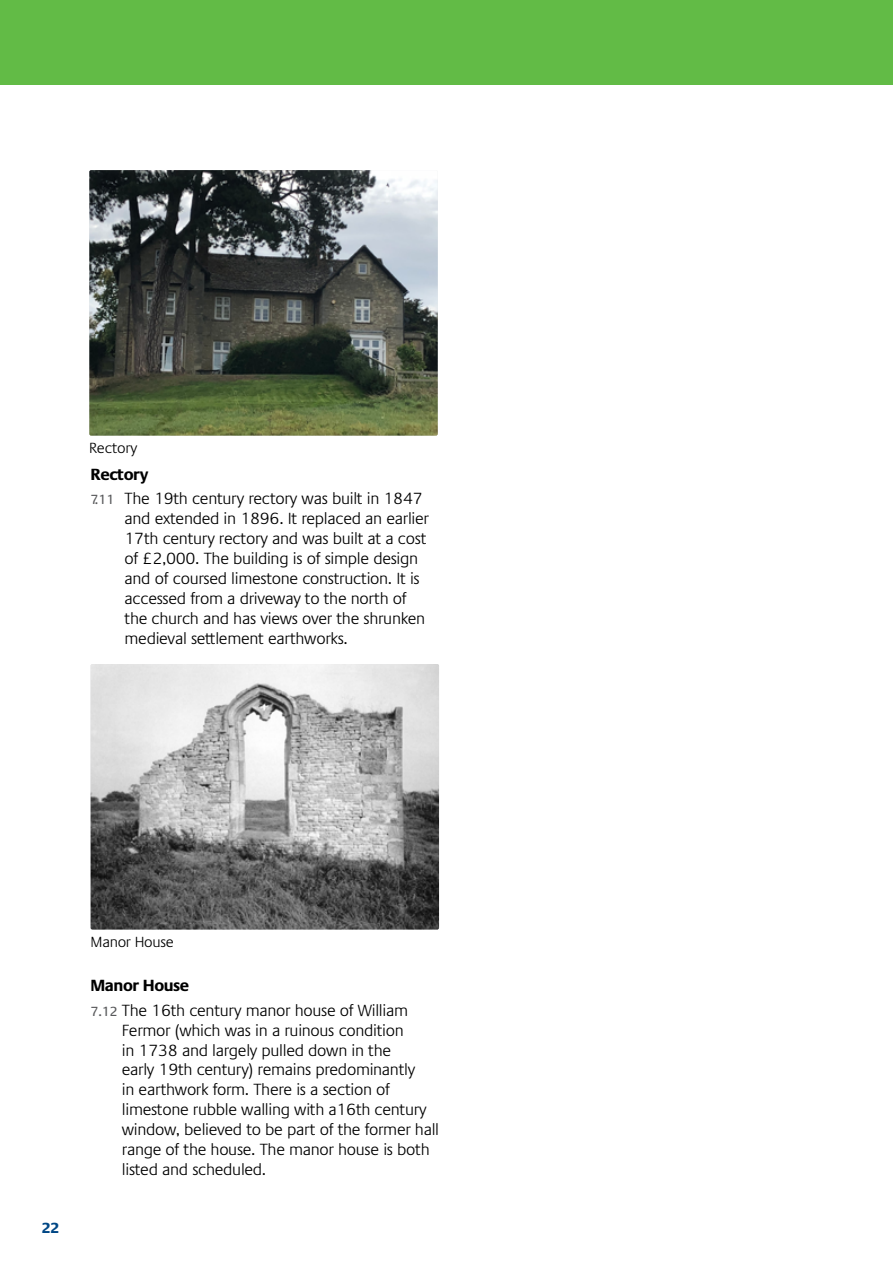
<style>
.page{position:relative;width:893px;height:1263px;background:#fff}
.page>*{position:absolute;margin:0;border:0;box-sizing:border-box;transform-origin:0 0}
.t1{font:300 16.5px/19.8px "Praxis LT Pro";letter-spacing:-.02em;color:#000}
.t2{font:300 15px "Praxis LT Pro";letter-spacing:-.02em;color:#000}
.t3{font:700 15px "Praxis LT Pro";color:#004785}
.s1{font-weight:700}
.s2{font-weight:400;font-size:13.5px;color:#58595b}
</style>
<div class="page">
<div style="left:0;top:0;width:893px;height:85px;background:#62bb46"></div>
<img style="left:89px;top:170px;width:349px;height:266px">
<img style="left:91px;top:664px;width:348px;height:265px">
<p class="t2" style="left:89px;top:439px;width:50px">Rectory</p>
<p class="t1" style="left:91px;top:462px;width:334px;line-height:24.5px"><span class="s1">Rectory<br></span><span class="s2">7.11</span> The 19th century rectory was built in 1847</p>
<p class="t1" style="left:125px;top:509px;width:306px">and extended in 1896. It replaced an earlier 17th century rectory and was built at a cost of £2,000. The building is of simple design and of coursed limestone construction. It is accessed from a driveway to the north of the church and has views over the shrunken medieval settlement earthworks.</p>
<p class="t3" style="left:41px;top:1219px;width:20px">22</p>
<p class="t2" style="left:91px;top:933px;width:85px">Manor House</p>
<p class="t1" style="left:91px;top:974px;width:319px;line-height:24.5px"><span class="s1">Manor House<br></span><span class="s2">7.12</span> The 16th century manor house of William</p>
<p class="t1" style="left:122px;top:1020px;width:319px">Fermor (which was in a ruinous condition<br>in 1738 and largely pulled down in the<br>early 19th century) remains predominantly<br>in earthwork form. There is a section of limestone rubble walling with a16th century window, believed to be part of the former hall range of the house. The manor house is both listed and scheduled.</p>
</div>
